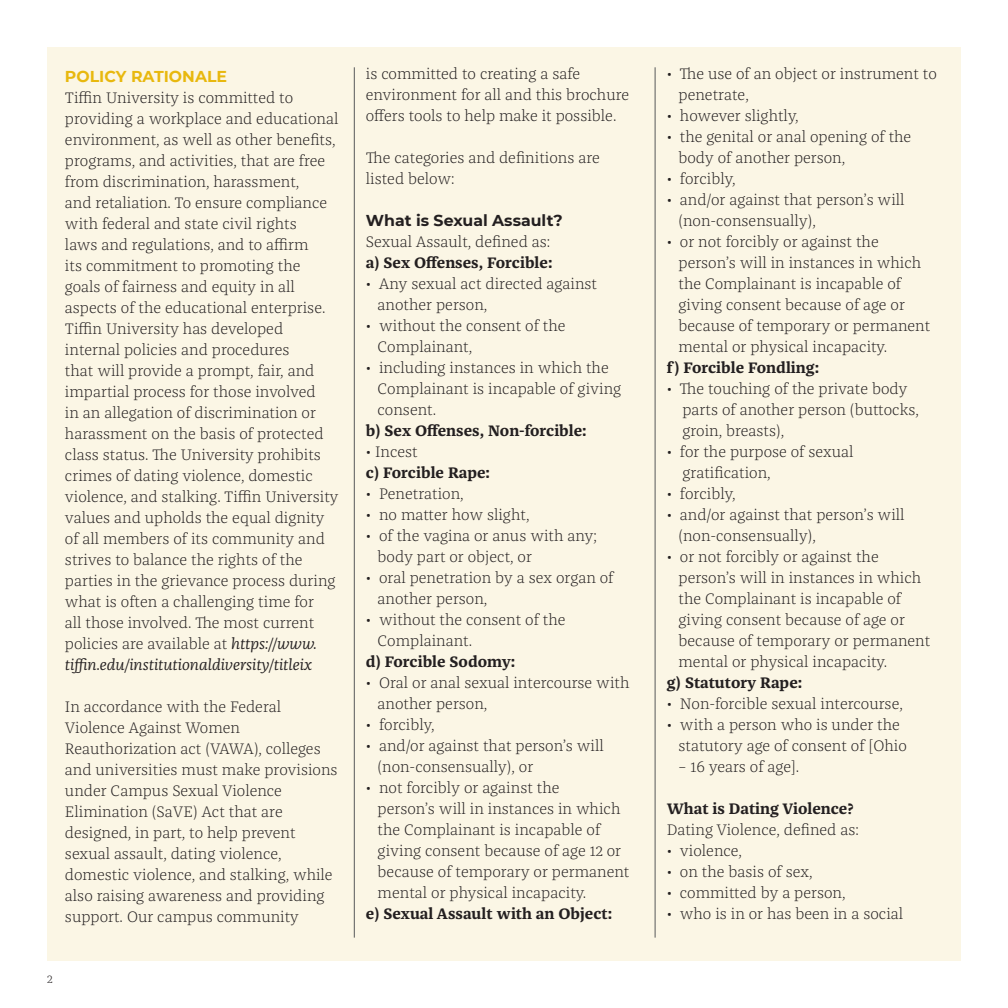
<style>
.page{position:relative;width:1008px;height:1008px;background:#fff}
.page>*{position:absolute;margin:0;border:0;box-sizing:border-box;transform-origin:0 0}
.t1{font:300 15.75px/21px "Franziska OT";color:#231f20}
.t2{font:700 15.75px "Franziska OT";color:#231f20}
.t3{font:700 15.75px "Montserrat";color:#231f20}
.t4{font:700 15.75px "Montserrat";color:#e8b80e}
.t5{font:300 12.25px "Franziska OT";color:#231f20}
.s1{font-weight:400;font-style:italic}
</style>
<div class="page">
<div style="left:47px;top:47px;width:914px;height:914px;background:#fbf6e5"></div>
<hr style="left:354px;top:67px;width:1px;height:871px;background:#57585a">
<hr style="left:655px;top:67px;width:1px;height:871px;background:#57585a">
<p class="t4" style="left:65px;top:65px;width:164px">POLICY RATIONALE</p>
<p class="t1" style="left:65px;top:88px;width:275px">Tiffin University is committed to providing a workplace and educational environment, as well as other benefits, programs, and activities, that are free from discrimination, harassment,<br>and retaliation. To ensure compliance with federal and state civil rights<br>laws and regulations, and to affirm<br>its commitment to promoting the goals of fairness and equity in all aspects of the educational enterprise.<br>Tiffin University has developed internal policies and procedures<br>that will provide a prompt, fair, and impartial process for those involved<br>in an allegation of discrimination or harassment on the basis of protected class status. The University prohibits crimes of dating violence, domestic violence, and stalking. Tiffin University values and upholds the equal dignity of all members of its community and strives to balance the rights of the parties in the grievance process during what is often a challenging time for<br>all those involved. The most current policies are available at <span class="s1">https://www. tiffin.edu/institutionaldiversity/titleix</span></p>
<p class="t1" style="left:65px;top:697px;width:274px">In accordance with the Federal Violence Against Women Reauthorization act (VAWA), colleges and universities must make provisions under Campus Sexual Violence Elimination (SaVE) Act that are designed, in part, to help prevent sexual assault, dating violence, domestic violence, and stalking, while also raising awareness and providing support. Our campus community</p>
<p class="t5" style="left:47px;top:972px;width:7px">2</p>
<p class="t1" style="left:366px;top:64px;width:265px">is committed to creating a safe environment for all and this brochure offers tools to help make it possible.</p>
<p class="t1" style="left:366px;top:148px;width:236px">The categories and definitions are listed below:</p>
<p class="t3" style="left:366px;top:209px;width:198px">What is Sexual Assault?</p>
<p class="t1" style="left:366px;top:232px;width:186px">Sexual Assault, defined as:</p>
<p class="t2" style="left:366px;top:253px;width:188px">a) Sex Offenses, Forcible:</p>
<p class="t1" style="left:378px;top:274px;width:221px;text-indent:-12px">• Any sexual act directed against another person,</p>
<p class="t1" style="left:378px;top:316px;width:189px;text-indent:-12px">• without the consent of the<br>Complainant,</p>
<p class="t1" style="left:378px;top:358px;width:245px;text-indent:-12px">• including instances in which the<br>Complainant is incapable of giving consent.</p>
<p class="t2" style="left:366px;top:421px;width:222px">b) Sex Offenses, Non-forcible:</p>
<p class="t1" style="left:366px;top:442px;width:53px">• Incest</p>
<p class="t2" style="left:366px;top:463px;width:126px">c) Forcible Rape:</p>
<p class="t1" style="left:366px;top:484px;width:99px">• Penetration,</p>
<p class="t1" style="left:366px;top:505px;width:165px">• no matter how slight,</p>
<p class="t1" style="left:378px;top:526px;width:221px;text-indent:-12px">• of the vagina or anus with any; body part or object, or</p>
<p class="t1" style="left:378px;top:568px;width:237px;text-indent:-12px">• oral penetration by a sex organ of another person,</p>
<p class="t1" style="left:378px;top:610px;width:189px;text-indent:-12px">• without the consent of the<br>Complainant.</p>
<p class="t2" style="left:366px;top:652px;width:151px">d) Forcible Sodomy:</p>
<p class="t1" style="left:378px;top:673px;width:253px;text-indent:-12px">• Oral or anal sexual intercourse with another person,</p>
<p class="t1" style="left:366px;top:715px;width:70px">• forcibly,</p>
<p class="t1" style="left:378px;top:736px;width:228px;text-indent:-12px">• and/or against that person’s will (non-consensually), or</p>
<p class="t1" style="left:378px;top:778px;width:253px;text-indent:-12px">• not forcibly or against the<br>person’s will in instances in which the Complainant is incapable of giving consent because of age 12 or because of temporary or permanent mental or physical incapacity.</p>
<p class="t2" style="left:366px;top:904px;width:248px">e) Sexual Assault with an Object:</p>
<p class="t1" style="left:679px;top:64px;width:260px;text-indent:-12px">• The use of an object or instrument to penetrate,</p>
<p class="t1" style="left:667px;top:106px;width:134px">• however slightly,</p>
<p class="t1" style="left:679px;top:127px;width:234px;text-indent:-12px">• the genital or anal opening of the body of another person,</p>
<p class="t1" style="left:667px;top:168px;width:70px">• forcibly,</p>
<p class="t1" style="left:679px;top:189px;width:228px;text-indent:-12px">• and/or against that person’s will (non-consensually),</p>
<p class="t1" style="left:679px;top:231px;width:253px;text-indent:-12px">• or not forcibly or against the person’s will in instances in which the Complainant is incapable of giving consent because of age or because of temporary or permanent mental or physical incapacity.</p>
<p class="t2" style="left:667px;top:358px;width:154px">f) Forcible Fondling:</p>
<p class="t1" style="left:682px;top:378px;width:238px;text-indent:-16px">• The touching of the private body parts of another person (buttocks, groin, breasts),</p>
<p class="t1" style="left:682px;top:441px;width:173px;text-indent:-16px">• for the purpose of sexual gratification,</p>
<p class="t1" style="left:667px;top:483px;width:70px">• forcibly,</p>
<p class="t1" style="left:679px;top:504px;width:228px;text-indent:-12px">• and/or against that person’s will (non-consensually),</p>
<p class="t1" style="left:679px;top:546px;width:253px;text-indent:-12px">• or not forcibly or against the person’s will in instances in which the Complainant is incapable of giving consent because of age or because of temporary or permanent mental or physical incapacity.</p>
<p class="t2" style="left:667px;top:673px;width:137px">g) Statutory Rape:</p>
<p class="t1" style="left:667px;top:693px;width:238px">• Non-forcible sexual intercourse,</p>
<p class="t1" style="left:679px;top:714px;width:230px;text-indent:-12px">• with a person who is under the statutory age of consent of [Ohio</p>
<p class="t1" style="left:679px;top:756px;width:122px">– 16 years of age].</p>
<p class="t2" style="left:667px;top:799px;width:188px">What is Dating Violence?</p>
<p class="t1" style="left:667px;top:819px;width:194px">Dating Violence, defined as:</p>
<p class="t1" style="left:667px;top:840px;width:77px">• violence,</p>
<p class="t1" style="left:667px;top:861px;width:147px">• on the basis of sex,</p>
<p class="t1" style="left:667px;top:882px;width:180px">• committed by a person,</p>
<p class="t1" style="left:667px;top:903px;width:238px">• who is in or has been in a social</p>
</div>
